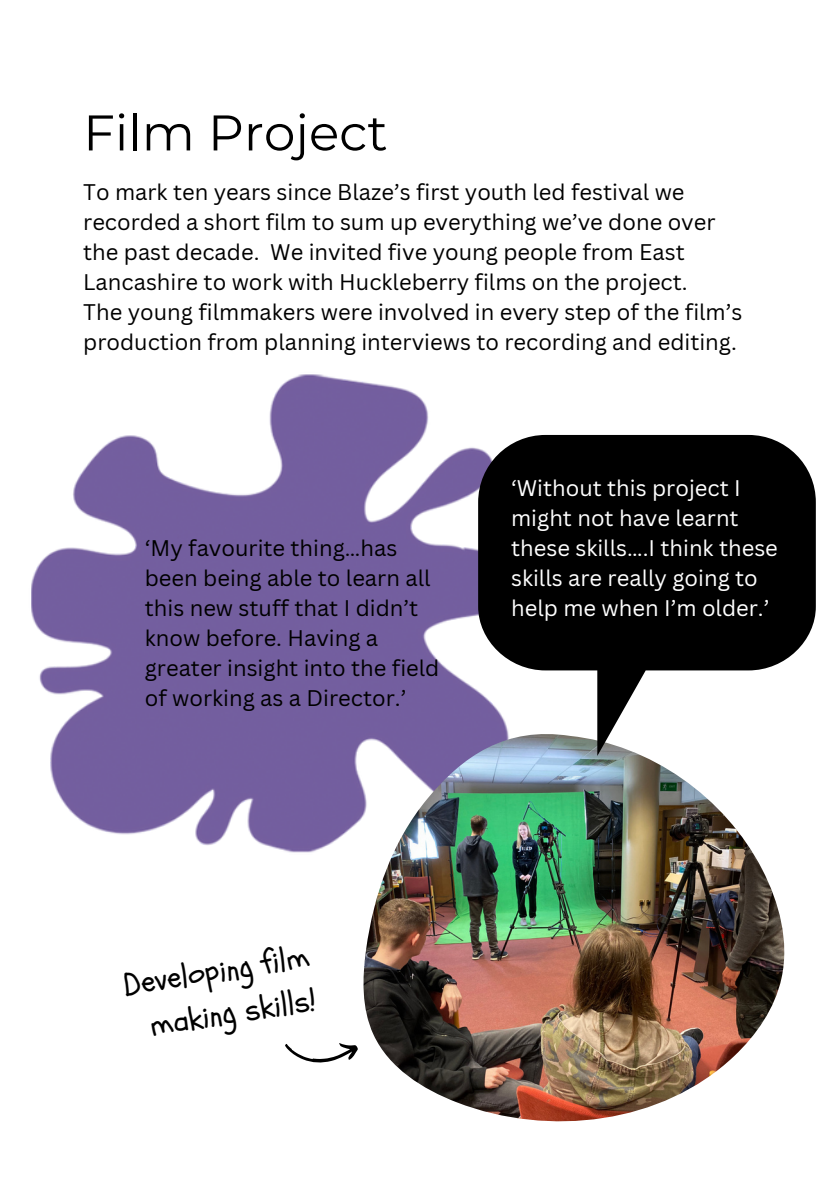
<style>
.page{position:relative;width:839px;height:1191px;background:#fff}
.page>*{position:absolute;margin:0;border:0;box-sizing:border-box;transform-origin:0 0}
.t1{font:50px "Montserrat";color:#000}
.t2{font:32px/43.6px "Schoolbell";color:#000;text-align:right}
.t3{font:22px/30px "Canva Sans";color:#000}
.t4{font:22px/30px "Canva Sans";color:#fff}
</style>
<div class="page">
<img style="left:31px;top:374px;width:699px;height:748px">
<img style="left:361px;top:734px;width:424px;height:387px">
<svg style="left:478px;top:435px;width:337px;height:321px;fill:#000"></svg>
<svg style="left:285px;top:1041px;width:74px;height:24px"></svg>
<h1 class="t1" style="left:83px;top:102px;width:306px">Film Project</h1>
<p class="t3" style="left:83px;top:177px;width:660px">To mark ten years since Blaze’s first youth led festival we recorded a short film to sum up everything we’ve done over the past decade. We invited five young people from East Lancashire to work with Huckleberry films on the project.<br>The young filmmakers were involved in every step of the film’s production from planning interviews to recording and editing.</p>
<p class="t3" style="left:145px;top:532px;width:296px">‘My favourite thing…has been being able to learn all this new stuff that I didn’t know before. Having a greater insight into the field of working as a Director.’</p>
<p class="t4" style="left:511px;top:473px;width:268px">‘Without this project I might not have learnt these skills….I think these skills are really going to help me when I’m older.’</p>
<h2 class="t2" style="left:120px;top:965px;width:189px;rotate:-9deg">Developing film making skills!</h2>
</div>
